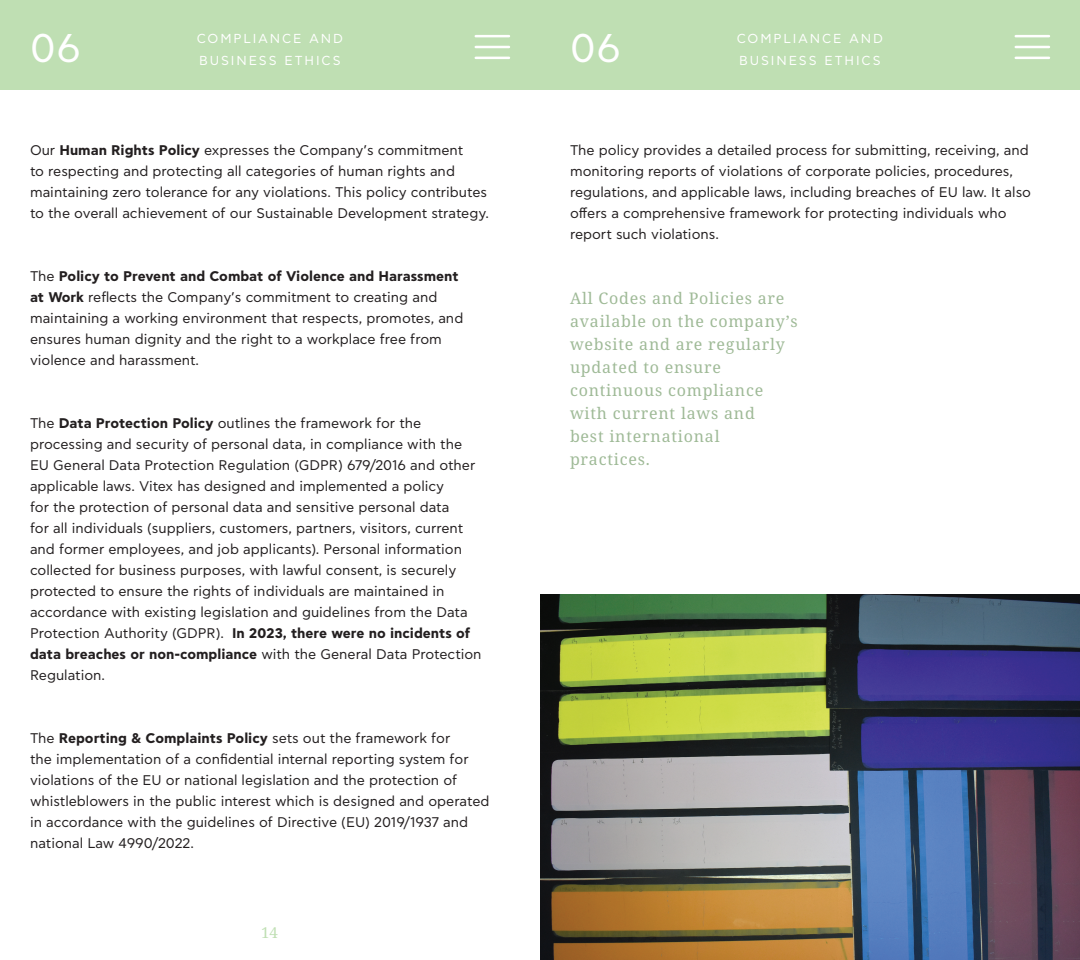
<style>
.page{position:relative;width:1080px;height:960px;background:#fff}
.page>*{position:absolute;margin:0;border:0;box-sizing:border-box;transform-origin:0 0}
.t1{font:40px "CF Asty Std";color:#fff}
.t2{font:16px/23px "Noto Serif";letter-spacing:.05em;color:#9fba97}
.t3{font:15px "Noto Serif";color:#bfdfb3}
.t4{font:14px/21px "CF Asty Std";color:#231f20}
.t5{font:13px/21.5px "CF Asty Std";letter-spacing:.14em;color:#fff}
.s1{font-weight:700}
</style>
<div class="page">
<div style="left:0;top:0;width:540px;height:90px;background:#bfdfb3"></div>
<div style="left:540px;top:0;width:540px;height:90px;background:#bfdfb3"></div>
<hr style="left:1016px;top:35px;width:33px;height:2px;background:#fff">
<hr style="left:1016px;top:46px;width:33px;height:2px;background:#fff">
<hr style="left:1016px;top:57px;width:33px;height:2px;background:#fff">
<img style="left:540px;top:595px;width:540px;height:365px">
<hr style="left:476px;top:35px;width:33px;height:2px;background:#fff">
<hr style="left:476px;top:46px;width:33px;height:2px;background:#fff">
<hr style="left:476px;top:57px;width:33px;height:2px;background:#fff">
<h1 class="t1" style="left:30px;top:26px;width:53px">06</h1>
<p class="t5" style="left:197px;top:28px;width:148px">COMPLIANCE AND<br>BUSINESS ETHICS</p>
<p class="t4" style="left:30px;top:140px;width:460px">Our <span class="s1">Human Rights Policy</span> expresses the Company’s commitment<br>to respecting and protecting all categories of human rights and maintaining zero tolerance for any violations. This policy contributes to the overall achievement of our Sustainable Development strategy.</p>
<p class="t4" style="left:30px;top:266px;width:435px">The <span class="s1">Policy to Prevent and Combat of Violence and Harassment at Work</span> reflects the Company’s commitment to creating and maintaining a working environment that respects, promotes, and ensures human dignity and the right to a workplace free from violence and harassment.</p>
<p class="t4" style="left:30px;top:413px;width:453px">The <span class="s1">Data Protection Policy</span> outlines the framework for the processing and security of personal data, in compliance with the EU General Data Protection Regulation (GDPR) 679/2016 and other applicable laws. Vitex has designed and implemented a policy<br>for the protection of personal data and sensitive personal data<br>for all individuals (suppliers, customers, partners, visitors, current and former employees, and job applicants). Personal information collected for business purposes, with lawful consent, is securely protected to ensure the rights of individuals are maintained in accordance with existing legislation and guidelines from the Data Protection Authority (GDPR). <span class="s1">In 2023, there were no incidents of data breaches or non-compliance</span> with the General Data Protection Regulation.</p>
<p class="t4" style="left:30px;top:728px;width:461px">The <span class="s1">Reporting &amp; Complaints Policy</span> sets out the framework for<br>the implementation of a confidential internal reporting system for violations of the EU or national legislation and the protection of whistleblowers in the public interest which is designed and operated in accordance with the guidelines of Directive (EU) 2019/1937 and national Law 4990/2022.</p>
<p class="t3" style="left:261px;top:922px;width:18px">14</p>
<h1 class="t1" style="left:570px;top:26px;width:53px">06</h1>
<p class="t5" style="left:737px;top:28px;width:148px">COMPLIANCE AND<br>BUSINESS ETHICS</p>
<p class="t4" style="left:570px;top:140px;width:463px">The policy provides a detailed process for submitting, receiving, and monitoring reports of violations of corporate policies, procedures, regulations, and applicable laws, including breaches of EU law. It also offers a comprehensive framework for protecting individuals who report such violations.</p>
<p class="t2" style="left:570px;top:287px;width:229px">All Codes and Policies are available on the company’s website and are regularly updated to ensure continuous compliance with current laws and<br>best international practices.</p>
</div>
